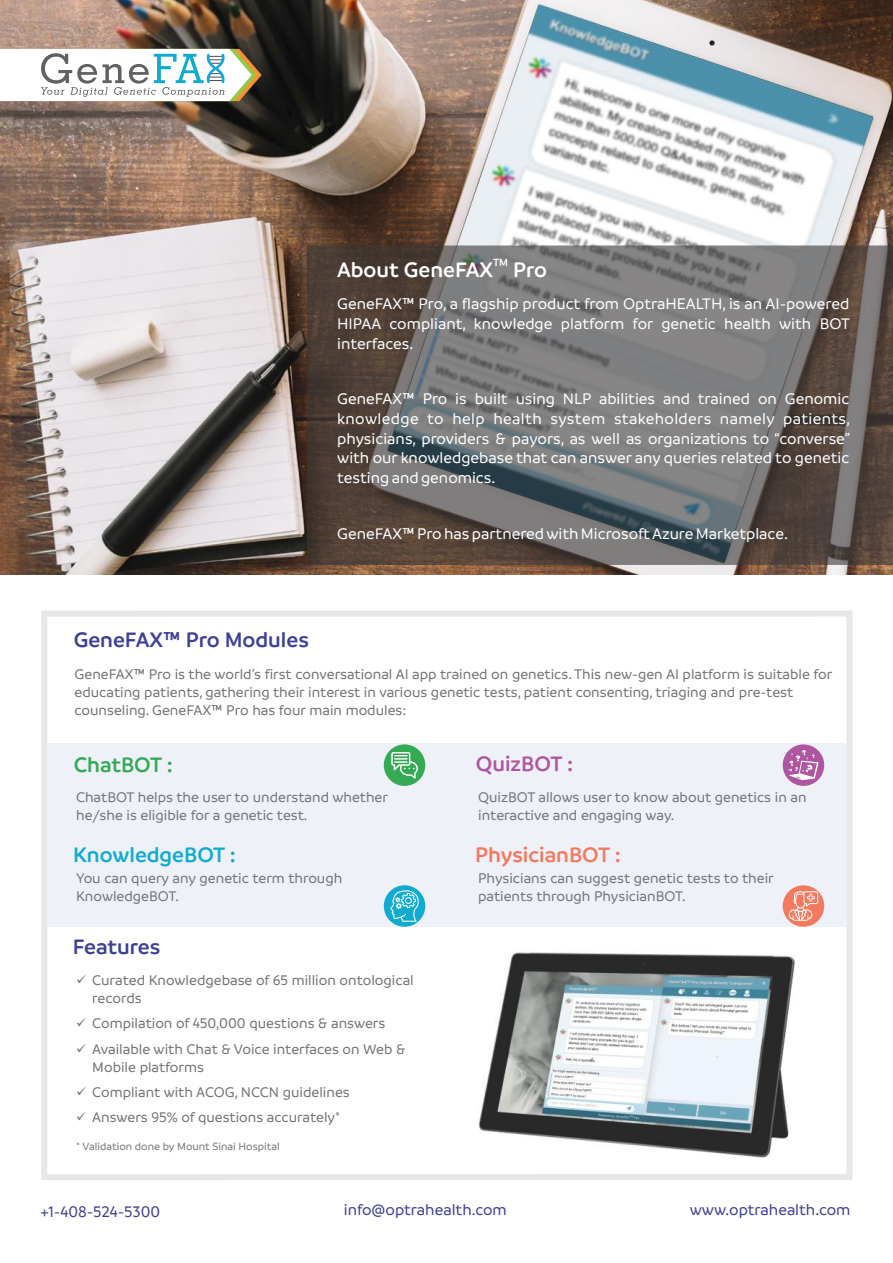
<style>
.page{position:relative;width:893px;height:1263px;background:#fff}
.page>*{position:absolute;margin:0;border:0;box-sizing:border-box;transform-origin:0 0}
.t1{font:600 22.5px "Branding";color:#3f4096}
.t2{font:600 22.5px "Branding";color:#fff}
.t3{font:600 22.5px "Branding";color:#11abd2}
.t4{font:600 22.5px "Branding";color:#f3795f}
.t5{font:600 22.5px "Branding";color:#34aa54}
.t6{font:600 22.5px "Branding";color:#ae56a0}
.t7{font:500 16.5px/19.8px "Branding";color:#fff;text-align:justify}
.t8{font:500 16.5px "Branding";color:#3f4096}
.t9{font:500 15px/18px "Branding";color:#737476}
.t10{font:500 11.25px "Branding";color:#737476}
.t11{font:600 11.25px "Branding";color:#fff}
</style>
<div class="page">
<img style="left:0;top:0;width:893px;height:574px">
<div style="left:307px;top:245px;width:586px;height:320px;background:#373535;opacity:.6"></div>
<div style="left:41px;top:610px;width:811px;height:570px;border:6px solid #e7e7e8"></div>
<div style="left:47px;top:744px;width:800px;height:183px;background:#eff1f9"></div>
<img style="left:478px;top:952px;width:317px;height:206px">
<div style="left:783px;top:744px;width:41px;height:42px;background:#ae56a0;border-radius:50%"></div>
<svg style="left:788px;top:750px;width:31px;height:30px"></svg>
<div style="left:783px;top:885px;width:41px;height:42px;background:#f3795f;border-radius:50%"></div>
<div style="left:384px;top:744px;width:41px;height:42px;background:#34aa54;border-radius:50%"></div>
<svg style="left:391px;top:752px;width:27px;height:27px"></svg>
<svg style="left:789px;top:891px;width:29px;height:30px"></svg>
<div style="left:384px;top:885px;width:41px;height:42px;background:#11abd2;border-radius:50%"></div>
<svg style="left:390px;top:890px;width:29px;height:32px"></svg>
<svg style="left:0;top:49px;width:262px;height:52px"></svg>
<p class="t11" style="left:493px;top:257px;width:17px">TM</p>
<h1 class="t2" style="left:337px;top:260px;width:212px">About GeneFAX Pro</h1>
<p class="t7" style="left:337px;top:295px;width:514px">GeneFAX™ Pro, a flagship product from OptraHEALTH, is an AI-powered HIPAA compliant, knowledge platform for genetic health with BOT interfaces.</p>
<p class="t7" style="left:337px;top:390px;width:515px">GeneFAX™ Pro is built using NLP abilities and trained on Genomic knowledge to help health system stakeholders namely patients, physicians, providers &amp; payors, as well as organizations to “converse” with our knowledgebase that can answer any queries related to genetic testing and genomics.</p>
<p class="t7" style="left:337px;top:524px;width:452px">GeneFAX™ Pro has partnered with Microsoft Azure Marketplace.</p>
<h1 class="t1" style="left:74px;top:629px;width:237px">GeneFAX™ Pro Modules</h1>
<p class="t9" style="left:75px;top:666px;width:759px">GeneFAX™ Pro is the world’s first conversational AI app trained on genetics. This new-gen AI platform is suitable for educating patients, gathering their interest in various genetic tests, patient consenting, triaging and pre-test counseling. GeneFAX™ Pro has four main modules:</p>
<h1 class="t5" style="left:74px;top:755px;width:101px">ChatBOT :</h1>
<p class="t9" style="left:76px;top:788px;width:314px">ChatBOT helps the user to understand whether he/she is eligible for a genetic test.</p>
<h1 class="t3" style="left:73px;top:844px;width:164px">KnowledgeBOT :</h1>
<p class="t9" style="left:76px;top:870px;width:268px">You can query any genetic term through<br>KnowledgeBOT.</p>
<h1 class="t1" style="left:73px;top:936px;width:89px">Features</h1>
<p class="t9" style="left:92px;top:972px;width:323px;text-indent:-16px">✓ Curated Knowledgebase of 65 million ontological records</p>
<p class="t9" style="left:76px;top:1015px;width:310px">✓ Compilation of 450,000 questions &amp; answers</p>
<p class="t9" style="left:92px;top:1040px;width:315px;text-indent:-16px">✓ Available with Chat &amp; Voice interfaces on Web &amp;<br>Mobile platforms</p>
<p class="t9" style="left:76px;top:1084px;width:275px">✓ Compliant with ACOG, NCCN guidelines</p>
<p class="t9" style="left:76px;top:1109px;width:266px">✓ Answers 95% of questions accurately*</p>
<p class="t10" style="left:76px;top:1142px;width:205px">* Validation done by Mount Sinai Hospital</p>
<h1 class="t6" style="left:476px;top:754px;width:99px">QuizBOT :</h1>
<p class="t9" style="left:478px;top:788px;width:330px">QuizBOT allows user to know about genetics in an interactive and engaging way.</p>
<h1 class="t4" style="left:475px;top:845px;width:147px">PhysicianBOT :</h1>
<p class="t9" style="left:478px;top:870px;width:297px">Physicians can suggest genetic tests to their patients through PhysicianBOT.</p>
<p class="t8" style="left:41px;top:1205px;width:121px">+1-408-524-5300</p>
<p class="t8" style="left:344px;top:1202px;width:164px">info@optrahealth.com</p>
<p class="t8" style="left:690px;top:1202px;width:162px">www.optrahealth.com</p>
</div>
